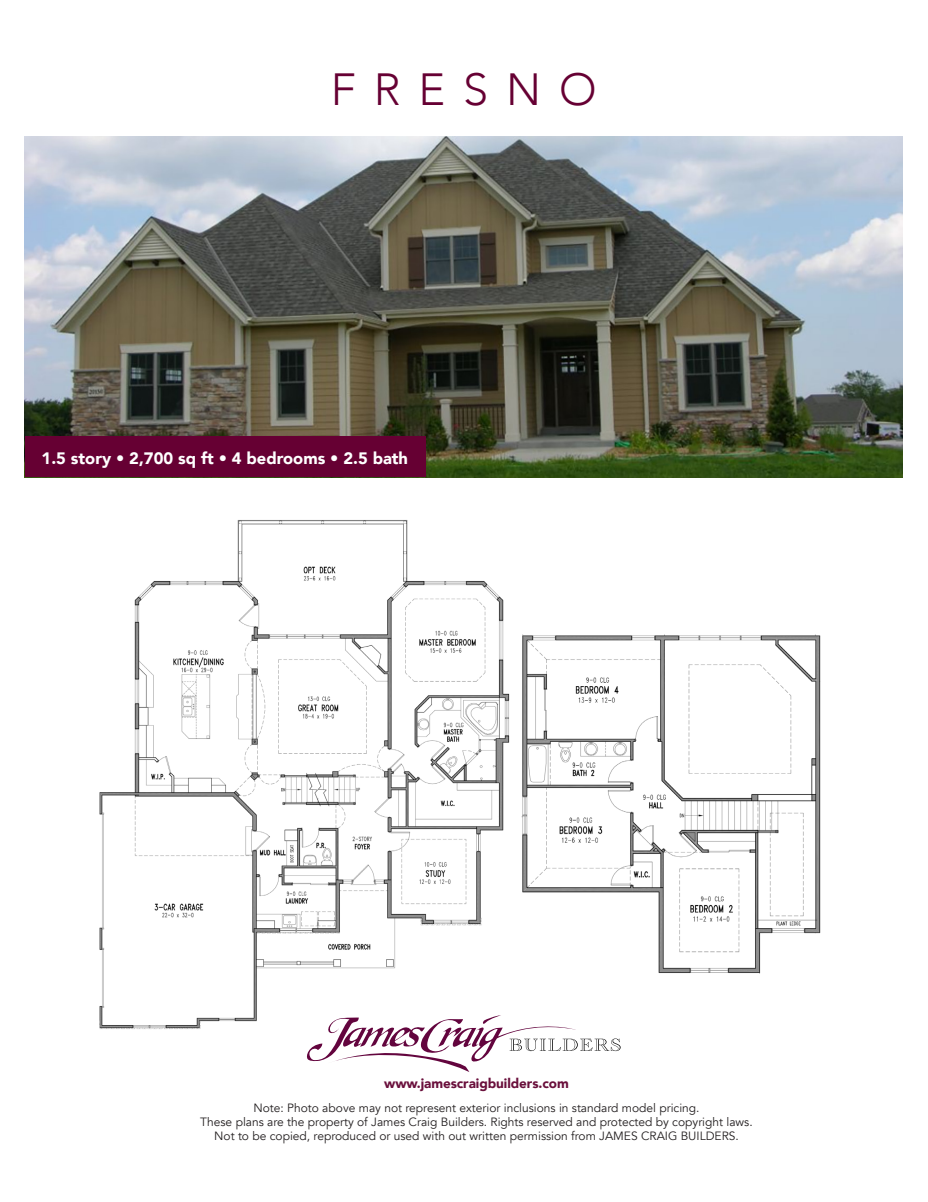
<style>
.page{position:relative;width:928px;height:1202px;background:#fff}
.page>*{position:absolute;margin:0;border:0;box-sizing:border-box;transform-origin:0 0}
.t1{font:300 45px "Avenir";letter-spacing:.4em;color:#603}
.t2{font:900 16.5px "Avenir";color:#fff}
.t3{font:900 13.5px "Avenir";letter-spacing:-.005em;color:#6a103c}
.t4{font:12px/14.4px "Avenir";color:#231f20;text-align:center}
</style>
<div class="page">
<img style="left:99px;top:520px;width:722px;height:509px">
<img style="left:25px;top:137px;width:878px;height:340px">
<div style="left:25px;top:436px;width:401px;height:41px;background:#603"></div>
<svg style="left:307px;top:1015px;width:314px;height:57px"></svg>
<h1 class="t1" style="left:331px;top:60px;width:267px">FRESNO</h1>
<h2 class="t2" style="left:42px;top:447px;width:368px">1.5 story • 2,700 sq ft • 4 bedrooms • 2.5 bath</h2>
<p class="t3" style="left:384px;top:1074px;width:186px">www.jamescraigbuilders.com</p>
<p class="t4" style="left:200px;top:1100px;width:554px">Note: Photo above may not represent exterior inclusions in standard model pricing.<br>These plans are the property of James Craig Builders. Rights reserved and protected by copyright laws.<br>Not to be copied, reproduced or used with out written permission from JAMES CRAIG BUILDERS.</p>
</div>
